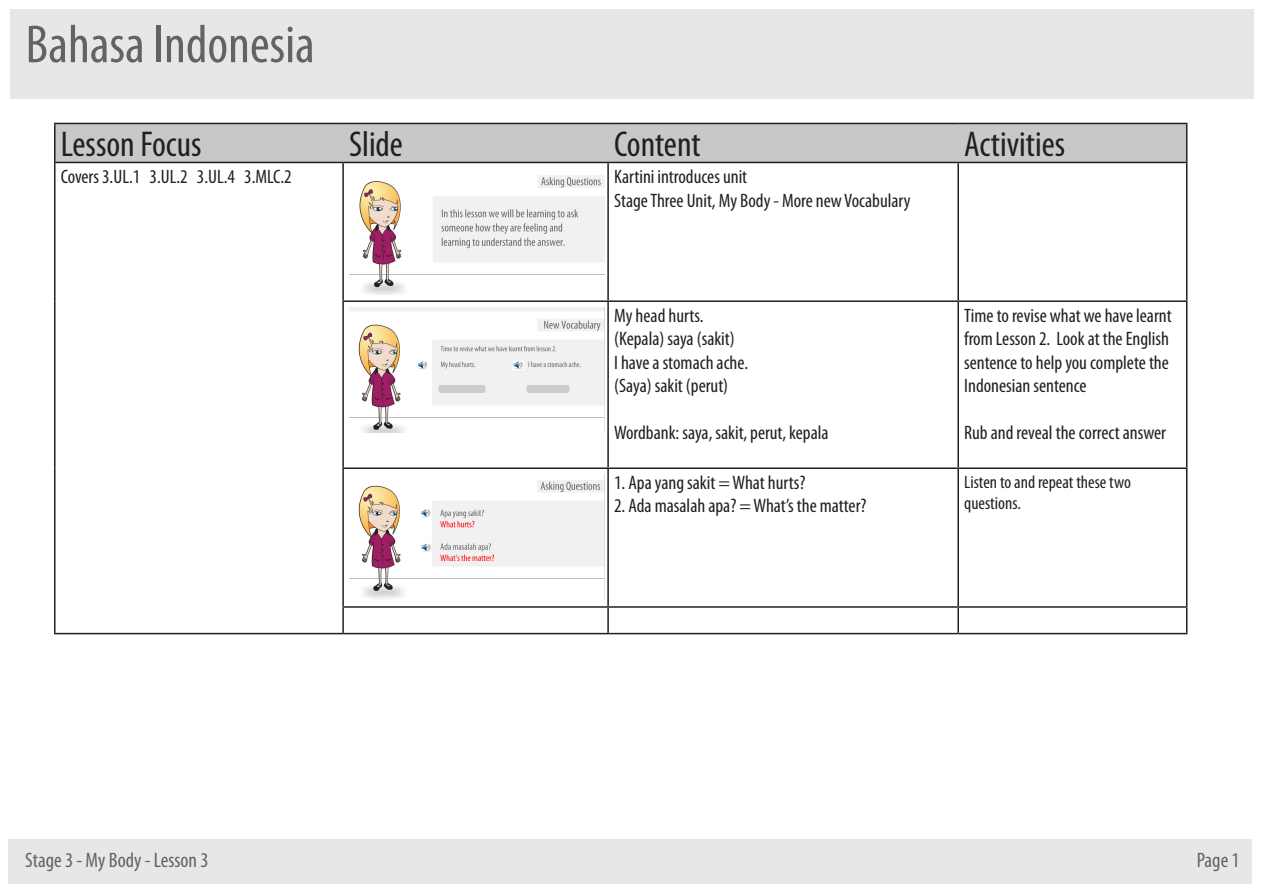
<style>
.page{position:relative;width:1263px;height:893px;background:#fff}
.page>*{position:absolute;margin:0;border:0;box-sizing:border-box;transform-origin:0 0}
.t1{font:condensed 54px "Myriad Pro";color:#636366}
.t2{font:condensed 36px "Myriad Pro";color:#231f20}
.t3{font:condensed 21px "Myriad Pro";color:#636366}
.t4{font:condensed 19.5px/23.4px "Myriad Pro";color:#231f20}
.t5{font:condensed 18px/21.6px "Myriad Pro";color:#231f20}
</style>
<div class="page">
<div style="left:10px;top:9px;width:1243px;height:90px;background:#e6e7e9"></div>
<div style="left:9px;top:839px;width:1243px;height:45px;background:#e6e7e9"></div>
<div style="left:56px;top:124px;width:1130px;height:38px;background:#c7c8ca"></div>
<hr style="left:54px;top:163px;width:2px;height:138px;background:#231f20">
<hr style="left:342px;top:163px;width:2px;height:137px;background:#231f20">
<hr style="left:607px;top:163px;width:2px;height:137px;background:#231f20">
<hr style="left:957px;top:163px;width:2px;height:137px;background:#231f20">
<hr style="left:1186px;top:163px;width:1px;height:137px;background:#231f20">
<hr style="left:54px;top:301px;width:2px;height:167px;background:#231f20">
<hr style="left:342px;top:300px;width:266px;height:2px;background:#231f20">
<hr style="left:342px;top:302px;width:2px;height:165px;background:#231f20">
<hr style="left:608px;top:300px;width:350px;height:2px;background:#231f20">
<hr style="left:607px;top:302px;width:2px;height:165px;background:#231f20">
<hr style="left:958px;top:300px;width:229px;height:2px;background:#231f20">
<hr style="left:957px;top:302px;width:2px;height:165px;background:#231f20">
<hr style="left:1186px;top:302px;width:1px;height:165px;background:#231f20">
<hr style="left:54px;top:468px;width:2px;height:139px;background:#231f20">
<hr style="left:342px;top:467px;width:266px;height:2px;background:#231f20">
<hr style="left:342px;top:469px;width:2px;height:137px;background:#231f20">
<hr style="left:608px;top:467px;width:350px;height:2px;background:#231f20">
<hr style="left:607px;top:469px;width:2px;height:137px;background:#231f20">
<hr style="left:958px;top:467px;width:229px;height:2px;background:#231f20">
<hr style="left:957px;top:469px;width:2px;height:137px;background:#231f20">
<hr style="left:1186px;top:469px;width:1px;height:137px;background:#231f20">
<hr style="left:54px;top:607px;width:2px;height:26px;background:#231f20">
<hr style="left:342px;top:606px;width:266px;height:2px;background:#231f20">
<hr style="left:342px;top:608px;width:2px;height:25px;background:#231f20">
<hr style="left:608px;top:606px;width:350px;height:2px;background:#231f20">
<hr style="left:607px;top:608px;width:2px;height:25px;background:#231f20">
<hr style="left:958px;top:606px;width:229px;height:2px;background:#231f20">
<hr style="left:957px;top:608px;width:2px;height:25px;background:#231f20">
<svg style="left:1186px;top:608px;width:1px;height:25px"></svg>
<hr style="left:54px;top:633px;width:289px;height:1px;background:#231f20">
<hr style="left:343px;top:633px;width:265px;height:1px;background:#231f20">
<hr style="left:608px;top:633px;width:350px;height:1px;background:#231f20">
<hr style="left:958px;top:633px;width:229px;height:1px;background:#231f20">
<hr style="left:54px;top:123px;width:289px;height:1px;background:#231f20">
<hr style="left:54px;top:124px;width:2px;height:38px;background:#231f20">
<hr style="left:343px;top:123px;width:265px;height:1px;background:#231f20">
<hr style="left:608px;top:123px;width:350px;height:1px;background:#231f20">
<hr style="left:958px;top:123px;width:229px;height:1px;background:#231f20">
<hr style="left:1186px;top:124px;width:1px;height:38px;background:#231f20">
<hr style="left:54px;top:162px;width:289px;height:1px;background:#231f20">
<hr style="left:343px;top:162px;width:265px;height:1px;background:#231f20">
<hr style="left:608px;top:162px;width:350px;height:1px;background:#231f20">
<hr style="left:958px;top:162px;width:229px;height:1px;background:#231f20">
<img style="left:349px;top:175px;width:255px;height:119px">
<img style="left:349px;top:307px;width:255px;height:126px">
<img style="left:349px;top:480px;width:255px;height:119px">
<p class="t1" style="left:26px;top:12px;width:291px">Bahasa Indonesia</p>
<p class="t2" style="left:61px;top:123px;width:142px">Lesson Focus</p>
<p class="t2" style="left:349px;top:123px;width:55px">Slide</p>
<p class="t2" style="left:614px;top:123px;width:88px">Content</p>
<p class="t2" style="left:964px;top:123px;width:102px">Activities</p>
<p class="t4" style="left:61px;top:165px;width:232px">Covers 3.UL.1 3.UL.2 3.UL.4 3.MLC.2</p>
<p class="t4" style="left:614px;top:165px;width:298px">Kartini introduces unit<br>Stage Three Unit, My Body - More new Vocabulary</p>
<p class="t4" style="left:614px;top:303px;width:91px">My head hurts.</p>
<p class="t4" style="left:614px;top:327px;width:122px">(Kepala) saya (sakit)</p>
<p class="t4" style="left:614px;top:350px;width:136px">I have a stomach ache.</p>
<p class="t4" style="left:614px;top:374px;width:116px">(Saya) sakit (perut)</p>
<p class="t4" style="left:614px;top:420px;width:216px">Wordbank: saya, sakit, perut, kepala</p>
<p class="t4" style="left:614px;top:470px;width:193px">1. Apa yang sakit = What hurts?</p>
<p class="t4" style="left:614px;top:494px;width:254px">2. Ada masalah apa? = What’s the matter?</p>
<p class="t4" style="left:964px;top:303px;width:209px">Time to revise what we have learnt from Lesson 2. Look at the English sentence to help you complete the<br>Indonesian sentence</p>
<p class="t4" style="left:964px;top:420px;width:203px">Rub and reveal the correct answer</p>
<p class="t5" style="left:964px;top:471px;width:168px">Listen to and repeat these two questions.</p>
<p class="t3" style="left:25px;top:847px;width:185px">Stage 3 - My Body - Lesson 3</p>
<p class="t3" style="left:1197px;top:847px;width:44px">Page 1</p>
</div>
